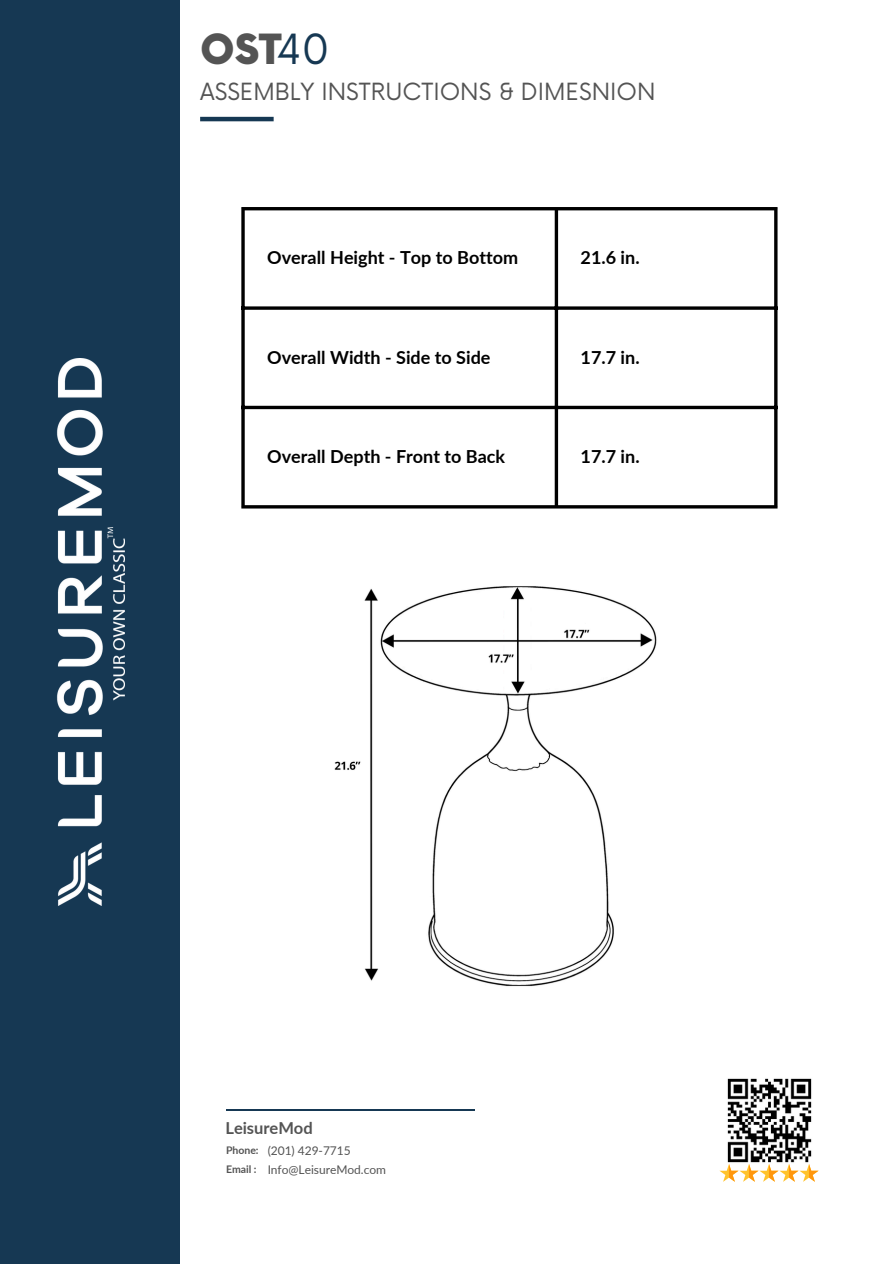
<style>
.page{position:relative;width:894px;height:1264px;background:#fff}
.page>*{position:absolute;margin:0;border:0;box-sizing:border-box;transform-origin:0 0}
.t1{font:900 40.5px "Now";color:#545454}
.t2{font:23.1px "Now";color:#545454}
.t3{font:700 18px "Lato";color:#000}
.t4{font:700 16.5px "Lato";color:#545454}
.t5{font:12px "Lato";letter-spacing:-.005em;color:#545454}
.t6{font:700 10.5px "Lato";color:#545454}
.s1{font-weight:400;color:#163853}
</style>
<div class="page">
<div style="left:0;top:0;width:180px;height:1263px;background:#163853"></div>
<hr style="left:200px;top:117px;width:73px;height:4px;background:#163853">
<hr style="left:226px;top:1109px;width:248px;height:1px;background:#163853">
<img style="left:57px;top:358px;width:68px;height:547px">
<img style="left:727px;top:1078px;width:85px;height:85px">
<svg style="left:719px;top:1164px;width:99px;height:17px"></svg>
<svg style="left:241px;top:210px;width:4px;height:295px"></svg>
<svg style="left:554px;top:210px;width:4px;height:295px"></svg>
<hr style="left:774px;top:210px;width:3px;height:295px;background:#000">
<hr style="left:241px;top:207px;width:536px;height:3px;background:#000">
<svg style="left:241px;top:306px;width:533px;height:4px;background:#262626"></svg>
<hr style="left:241px;top:406px;width:536px;height:3px;background:#000">
<hr style="left:241px;top:505px;width:536px;height:3px;background:#000">
<img style="left:334px;top:586px;width:323px;height:401px">
<p class="t1" style="left:200px;top:27px;width:131px">OST<span class="s1">40</span></p>
<p class="t2" style="left:200px;top:79px;width:457px">ASSEMBLY INSTRUCTIONS &amp; DIMESNION</p>
<p class="t3" style="left:267px;top:247px;width:252px">Overall Height - Top to Bottom</p>
<h2 class="t3" style="left:580px;top:247px;width:60px">21.6 in.</h2>
<p class="t3" style="left:267px;top:346px;width:225px">Overall Width - Side to Side</p>
<p class="t3" style="left:580px;top:346px;width:60px">17.7 in.</p>
<p class="t3" style="left:267px;top:445px;width:239px">Overall Depth - Front to Back</p>
<p class="t3" style="left:580px;top:445px;width:60px">17.7 in.</p>
<h4 class="t4" style="left:225px;top:1117px;width:89px">LeisureMod</h4>
<p class="t6" style="left:226px;top:1143px;width:34px">Phone:</p>
<h4 class="t6" style="left:226px;top:1162px;width:32px">Email :</h4>
<p class="t5" style="left:267px;top:1142px;width:85px">(201) 429-7715</p>
<h3 class="t5" style="left:267px;top:1161px;width:120px">Info@LeisureMod.com</h3>
</div>
